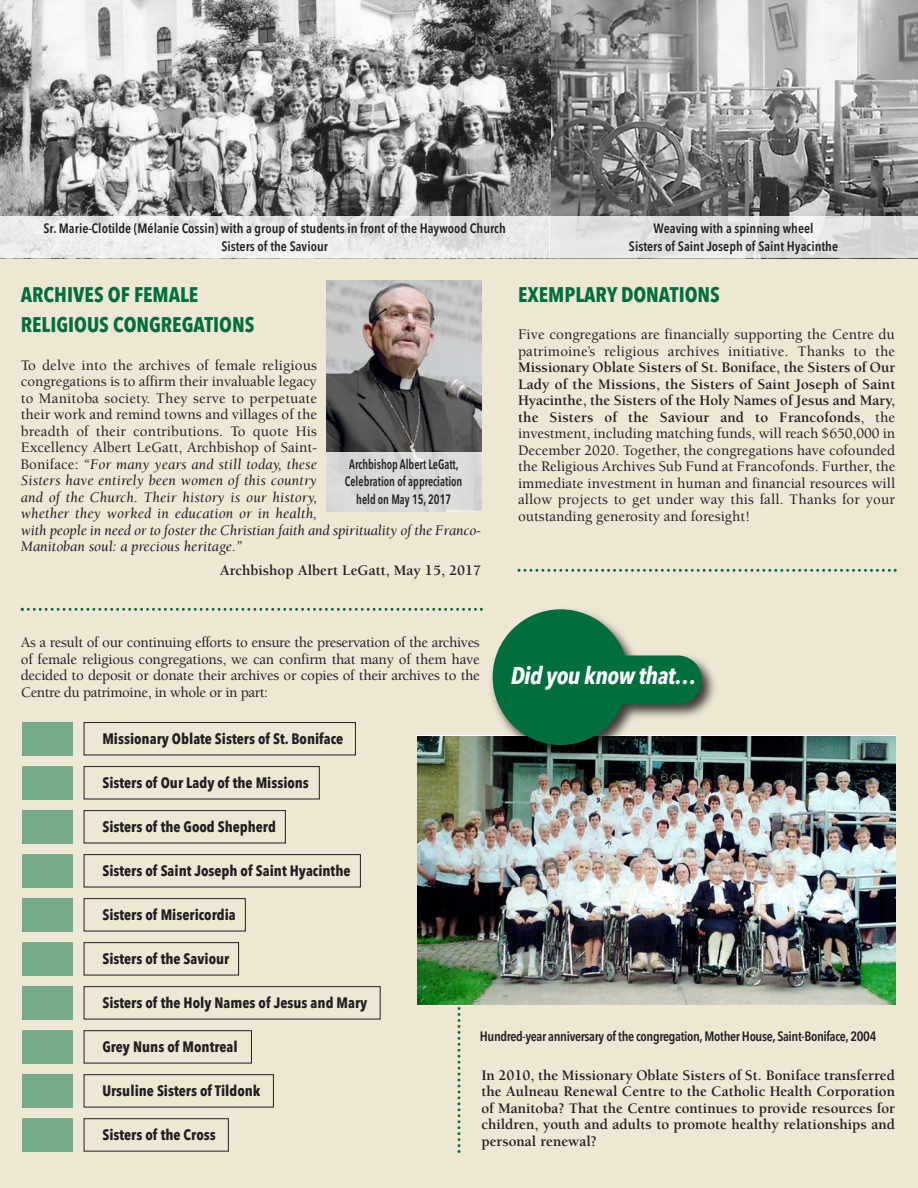
<style>
.page{position:relative;width:918px;height:1188px;background:#eee7d4}
.page>*{position:absolute;margin:0;border:0;box-sizing:border-box;transform-origin:0 0}
.t1{font:italic 700 24px "Avenir Next Condensed";letter-spacing:-.02em;color:#fff}
.t2{font:700 21px/30.2px "Avenir Next Condensed";color:#006f3c}
.t3{font:500 15px/16.5px "Berkeley";color:#231f20;text-align:justify}
.t4{font:italic 15px/16.5px "Berkeley";letter-spacing:.01em;color:#231f20}
.t5{font:700 15px/16.5px "Berkeley";color:#231f20;text-align:justify}
.t6{font:700 15px "Avenir Next Condensed";color:#231f20}
.t7{font:600 13.5px/18px "Avenir Next Condensed";color:#231f20;text-align:center}
.t8{font:600 13.5px "Avenir Next Condensed";letter-spacing:-.025em;color:#231f20}
.t9{font:600 13.5px/17.2px "Avenir Next Condensed";color:#231f20;text-align:center;scale:.85 1}
.s1{font-weight:500;font-style:normal}
.s2{font-weight:700}
</style>
<div class="page">
<img style="left:0;top:0;width:552px;height:217px">
<img style="left:552px;top:0;width:366px;height:217px">
<div style="left:0;top:217px;width:549px;height:41px;background:#fff;opacity:.8"></div>
<div style="left:549px;top:217px;width:369px;height:41px;background:#fff;opacity:.8"></div>
<img style="left:326px;top:281px;width:155px;height:171px">
<div style="left:326px;top:452px;width:155px;height:60px;background:#d9d9d9"></div>
<svg style="left:21px;top:608px;width:462px;height:3px"></svg>
<svg style="left:457px;top:1007px;width:3px;height:146px"></svg>
<img style="left:418px;top:736px;width:477px;height:268px">
<img style="left:486px;top:609px;width:235px;height:156px">
<div style="left:493px;top:609px;width:136px;height:136px;background:#006f3c;border-radius:50%"></div>
<div style="left:562px;top:655px;width:140px;height:49px;background:#006f3c;border-radius:24px"></div>
<svg style="left:518px;top:569px;width:379px;height:3px"></svg>
<div style="left:22px;top:722px;width:50px;height:33px;background:#77ab88"></div>
<div style="left:84px;top:722px;width:272px;height:33px;border:1px solid #231f20"></div>
<div style="left:22px;top:766px;width:50px;height:33px;background:#77ab88"></div>
<div style="left:84px;top:766px;width:236px;height:33px;border:1px solid #231f20"></div>
<div style="left:22px;top:810px;width:50px;height:33px;background:#77ab88"></div>
<div style="left:84px;top:810px;width:202px;height:33px;border:1px solid #231f20"></div>
<div style="left:22px;top:854px;width:50px;height:33px;background:#77ab88"></div>
<div style="left:84px;top:854px;width:277px;height:33px;border:1px solid #231f20"></div>
<div style="left:22px;top:898px;width:50px;height:33px;background:#77ab88"></div>
<div style="left:84px;top:898px;width:162px;height:33px;border:1px solid #231f20"></div>
<div style="left:22px;top:942px;width:50px;height:33px;background:#77ab88"></div>
<div style="left:84px;top:942px;width:155px;height:33px;border:1px solid #231f20"></div>
<div style="left:22px;top:986px;width:50px;height:33px;background:#77ab88"></div>
<div style="left:84px;top:986px;width:297px;height:33px;border:1px solid #231f20"></div>
<div style="left:22px;top:1030px;width:50px;height:33px;background:#77ab88"></div>
<div style="left:84px;top:1030px;width:168px;height:33px;border:1px solid #231f20"></div>
<div style="left:22px;top:1074px;width:50px;height:33px;background:#77ab88"></div>
<div style="left:84px;top:1074px;width:190px;height:33px;border:1px solid #231f20"></div>
<div style="left:22px;top:1118px;width:50px;height:34px;background:#77ab88"></div>
<div style="left:84px;top:1118px;width:145px;height:34px;border:1px solid #231f20"></div>
<p class="t7" style="left:44px;top:219px;width:464px">Sr. Marie-Clotilde (Mélanie Cossin) with a group of students in front of the Haywood Church<br>Sisters of the Saviour</p>
<p class="t7" style="left:629px;top:219px;width:211px">Weaving with a spinning wheel<br>Sisters of Saint Joseph of Saint Hyacinthe</p>
<h2 class="t2" style="left:21px;top:279px;width:235px">ARCHIVES OF FEMALE<br>RELIGIOUS CONGREGATIONS</h2>
<p class="t4" style="left:21px;top:358px;width:462px"><span class="s1">To delve into the archives of female religious<br>congregations is to affirm their invaluable legacy<br>to Manitoba society. They serve to perpetuate<br>their work and remind towns and villages of the<br>breadth of their contributions. To quote His<br>Excellency Albert LeGatt, Archbishop of Saint-<br>Boniface:</span> “For many years and still today, these<br>Sisters have entirely been women of this country<br>and of the Church. Their history is our history,<br>whether they worked in education or in health,<br>with people in need or to foster the Christian faith and spirituality of the Franco-Manitoban soul: a precious heritage.”</p>
<p class="t5" style="left:220px;top:563px;width:263px">Archbishop Albert LeGatt, May 15, 2017</p>
<h2 class="t2" style="left:518px;top:279px;width:203px">EXEMPLARY DONATIONS</h2>
<p class="t3" style="left:518px;top:328px;width:379px">Five congregations are financially supporting the Centre du patrimoine’s religious archives initiative. Thanks to the</p>
<p class="t3" style="left:518px;top:361px;width:379px"><span class="s2">Missionary Oblate Sisters of St. Boniface, the Sisters of Our Lady of the Missions, the Sisters of Saint Joseph of Saint Hyacinthe, the Sisters of the Holy Names of Jesus and Mary, the Sisters of the Saviour and to Francofonds</span>, the investment, including matching funds, will reach $650,000 in December 2020. Together, the congregations have cofounded the Religious Archives Sub Fund at Francofonds. Further, the immediate investment in human and financial resources will allow projects to get under way this fall. Thanks for your outstanding generosity and foresight!</p>
<p class="t9" style="left:345px;top:455px;width:140px">Archbishop Albert LeGatt,<br>Celebration of appreciation held on May 15, 2017</p>
<p class="t3" style="left:21px;top:636px;width:461px">As a result of our continuing efforts to ensure the preservation of the archives of female religious congregations, we can confirm that many of them have decided to deposit or donate their archives or copies of their archives to the Centre du patrimoine, in whole or in part:</p>
<h1 class="t1" style="left:511px;top:661px;width:187px">Did you know that…</h1>
<p class="t6" style="left:102px;top:729px;width:242px">Missionary Oblate Sisters of St. Boniface</p>
<p class="t6" style="left:102px;top:773px;width:208px">Sisters of Our Lady of the Missions</p>
<p class="t6" style="left:102px;top:817px;width:175px">Sisters of the Good Shepherd</p>
<p class="t6" style="left:102px;top:861px;width:250px">Sisters of Saint Joseph of Saint Hyacinthe</p>
<p class="t6" style="left:102px;top:905px;width:135px">Sisters of Misericordia</p>
<p class="t6" style="left:102px;top:949px;width:128px">Sisters of the Saviour</p>
<p class="t6" style="left:102px;top:993px;width:267px">Sisters of the Holy Names of Jesus and Mary</p>
<p class="t6" style="left:102px;top:1037px;width:137px">Grey Nuns of Montreal</p>
<p class="t6" style="left:102px;top:1081px;width:159px">Ursuline Sisters of Tildonk</p>
<p class="t6" style="left:102px;top:1125px;width:115px">Sisters of the Cross</p>
<p class="t8" style="left:480px;top:1024px;width:398px">Hundred-year anniversary of the congregation, Mother House, Saint-Boniface, 2004</p>
<p class="t5" style="left:481px;top:1068px;width:415px">In 2010, the Missionary Oblate Sisters of St. Boniface transferred the Aulneau Renewal Centre to the Catholic Health Corporation of Manitoba? That the Centre continues to provide resources for children, youth and adults to promote healthy relationships and personal renewal?</p>
</div>
